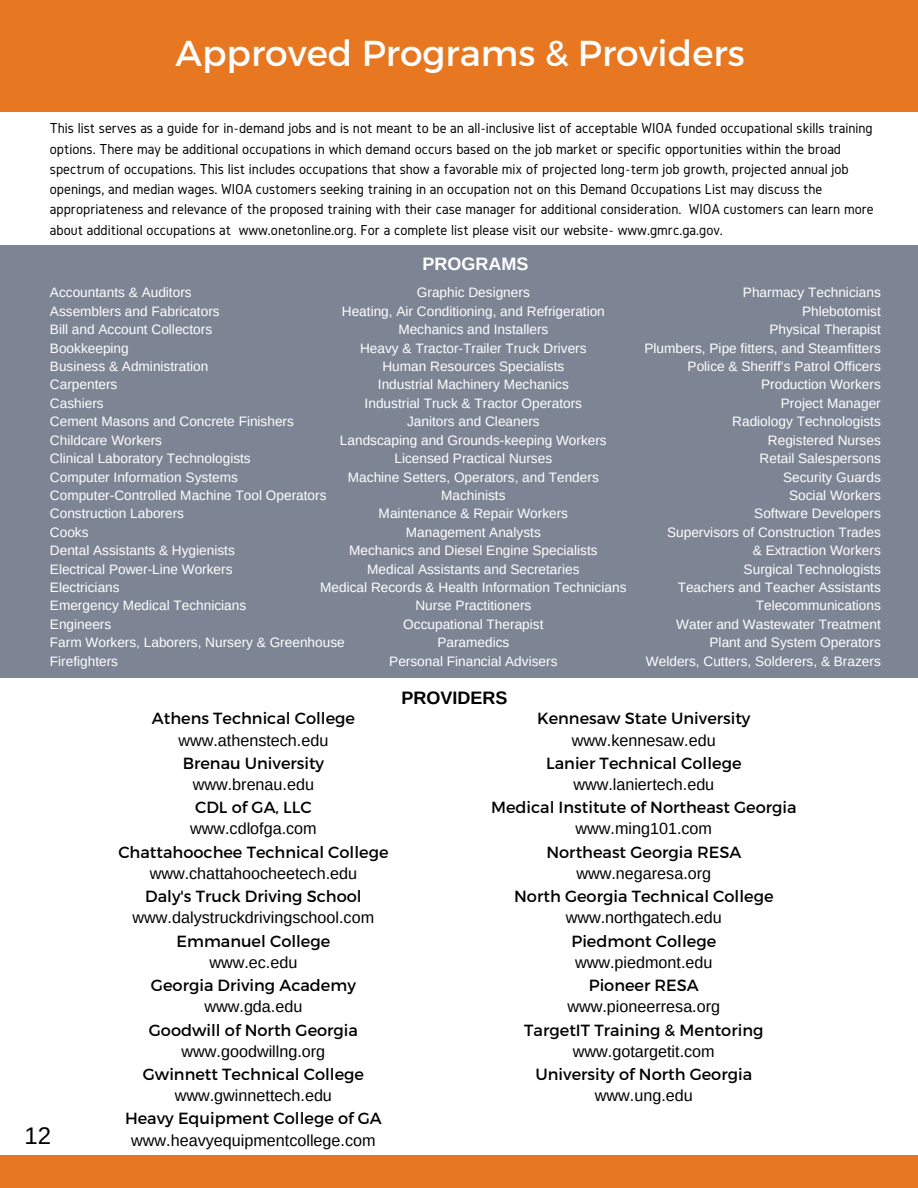
<style>
.page{position:relative;width:918px;height:1188px;background:#e87722}
.page>*{position:absolute;margin:0;border:0;box-sizing:border-box;transform-origin:0 0}
.t1{font:36px "Montserrat";color:#fff}
.t2{font:24px "Arimo";color:#000}
.t3{font:700 18px "Arimo";color:#000}
.t4{font:700 18px "Arimo";color:#fff}
.t5{font:16.2px "Montserrat";color:#000}
.t6{font:16.2px "Arimo";color:#000}
.t7{font:15px/20.2px "Gidole";color:#000}
.t8{font:13.65px/18.5px "Arimo";color:#fff}
</style>
<div class="page">
<div style="left:0;top:112px;width:918px;height:1043px;background:#fff"></div>
<div style="left:0;top:245px;width:918px;height:432px;background:#7d8594"></div>
<h1 class="t1" style="left:176px;top:29px;width:571px">Approved Programs &amp; Providers</h1>
<p class="t7" style="left:50px;top:118px;width:825px">This list serves as a guide for in-demand jobs and is not meant to be an all-inclusive list of acceptable WIOA funded occupational skills training options. There may be additional occupations in which demand occurs based on the job market or specific opportunities within the broad spectrum of occupations. This list includes occupations that show a favorable mix of projected long-term job growth, projected annual job openings, and median wages. WIOA customers seeking training in an occupation not on this Demand Occupations List may discuss the appropriateness and relevance of the proposed training with their case manager for additional consideration. WIOA customers can learn more about additional occupations at www.onetonline.org. For a complete list please visit our website- www.gmrc.ga.gov.</p>
<h3 class="t4" style="left:423px;top:254px;width:107px">PROGRAMS</h3>
<p class="t8" style="left:50px;top:283px;width:296px">Accountants &amp; Auditors<br>Assemblers and Fabricators<br>Bill and Account Collectors<br>Bookkeeping<br>Business &amp; Administration<br>Carpenters<br>Cashiers<br>Cement Masons and Concrete Finishers<br>Childcare Workers<br>Clinical Laboratory Technologists<br>Computer Information Systems<br>Computer-Controlled Machine Tool Operators<br>Construction Laborers<br>Cooks<br>Dental Assistants &amp; Hygienists<br>Electrical Power-Line Workers<br>Electricians<br>Emergency Medical Technicians<br>Engineers<br>Farm Workers, Laborers, Nursery &amp; Greenhouse<br>Firefighters</p>
<p class="t8" style="left:320px;top:283px;width:308px;text-align:center">Graphic Designers<br>Heating, Air Conditioning, and Refrigeration<br>Mechanics and Installers<br>Heavy &amp; Tractor-Trailer Truck Drivers<br>Human Resources Specialists<br>Industrial Machinery Mechanics<br>Industrial Truck &amp; Tractor Operators<br>Janitors and Cleaners<br>Landscaping and Grounds-keeping Workers<br>Licensed Practical Nurses<br>Machine Setters, Operators, and Tenders<br>Machinists<br>Maintenance &amp; Repair Workers<br>Management Analysts<br>Mechanics and Diesel Engine Specialists<br>Medical Assistants and Secretaries<br>Medical Records &amp; Health Information Technicians<br>Nurse Practitioners<br>Occupational Therapist<br>Paramedics<br>Personal Financial Advisers</p>
<p class="t8" style="left:644px;top:283px;width:238px;text-align:right">Pharmacy Technicians<br>Phlebotomist<br>Physical Therapist<br>Plumbers, Pipe fitters, and Steamfitters<br>Police &amp; Sheriff’s Patrol Officers<br>Production Workers<br>Project Manager<br>Radiology Technologists<br>Registered Nurses<br>Retail Salespersons<br>Security Guards<br>Social Workers<br>Software Developers<br>Supervisors of Construction Trades<br>&amp; Extraction Workers<br>Surgical Technologists<br>Teachers and Teacher Assistants<br>Telecommunications<br>Water and Wastewater Treatment<br>Plant and System Operators<br>Welders, Cutters, Solderers, &amp; Brazers</p>
<h2 class="t2" style="left:25px;top:1123px;width:28px">12</h2>
<p class="t5" style="left:152px;top:708px;width:205px">Athens Technical College</p>
<p class="t6" style="left:178px;top:731px;width:151px">www.athenstech.edu</p>
<p class="t5" style="left:183px;top:753px;width:143px">Brenau University</p>
<p class="t6" style="left:193px;top:775px;width:123px">www.brenau.edu</p>
<p class="t5" style="left:195px;top:797px;width:118px">CDL of GA, LLC</p>
<p class="t6" style="left:190px;top:820px;width:128px">www.cdlofga.com</p>
<p class="t5" style="left:118px;top:841px;width:272px">Chattahoochee Technical College</p>
<p class="t6" style="left:150px;top:864px;width:209px">www.chattahoocheetech.edu</p>
<p class="t5" style="left:145px;top:886px;width:218px">Daly's Truck Driving School</p>
<p class="t6" style="left:133px;top:909px;width:243px">www.dalystruckdrivingschool.com</p>
<p class="t5" style="left:177px;top:930px;width:155px">Emmanuel College</p>
<p class="t6" style="left:209px;top:953px;width:89px">www.ec.edu</p>
<p class="t5" style="left:151px;top:975px;width:206px">Georgia Driving Academy</p>
<p class="t6" style="left:205px;top:998px;width:99px">www.gda.edu</p>
<p class="t5" style="left:149px;top:1019px;width:211px">Goodwill of North Georgia</p>
<p class="t6" style="left:182px;top:1042px;width:145px">www.goodwillng.org</p>
<p class="t5" style="left:143px;top:1064px;width:223px">Gwinnett Technical College</p>
<p class="t6" style="left:175px;top:1087px;width:159px">www.gwinnettech.edu</p>
<p class="t5" style="left:125px;top:1108px;width:258px">Heavy Equipment College of GA</p>
<p class="t6" style="left:131px;top:1131px;width:246px">www.heavyequipmentcollege.com</p>
<h3 class="t3" style="left:402px;top:687px;width:107px">PROVIDERS</h3>
<p class="t5" style="left:537px;top:708px;width:215px">Kennesaw State University</p>
<p class="t6" style="left:572px;top:731px;width:145px">www.kennesaw.edu</p>
<p class="t5" style="left:546px;top:753px;width:197px">Lanier Technical College</p>
<p class="t6" style="left:573px;top:775px;width:142px">www.laniertech.edu</p>
<p class="t5" style="left:491px;top:797px;width:307px">Medical Institute of Northeast Georgia</p>
<p class="t6" style="left:576px;top:820px;width:138px">www.ming101.com</p>
<p class="t5" style="left:546px;top:841px;width:196px">Northeast Georgia RESA</p>
<p class="t6" style="left:576px;top:864px;width:136px">www.negaresa.org</p>
<p class="t5" style="left:514px;top:886px;width:261px">North Georgia Technical College</p>
<p class="t6" style="left:566px;top:909px;width:158px">www.northgatech.edu</p>
<p class="t5" style="left:572px;top:930px;width:146px">Piedmont College</p>
<p class="t6" style="left:575px;top:953px;width:139px">www.piedmont.edu</p>
<p class="t5" style="left:589px;top:975px;width:112px">Pioneer RESA</p>
<p class="t6" style="left:568px;top:998px;width:154px">www.pioneerresa.org</p>
<p class="t5" style="left:524px;top:1019px;width:241px">TargetIT Training &amp; Mentoring</p>
<p class="t6" style="left:573px;top:1042px;width:143px">www.gotargetit.com</p>
<p class="t5" style="left:536px;top:1064px;width:218px">University of North Georgia</p>
<p class="t6" style="left:595px;top:1087px;width:99px">www.ung.edu</p>
</div>
